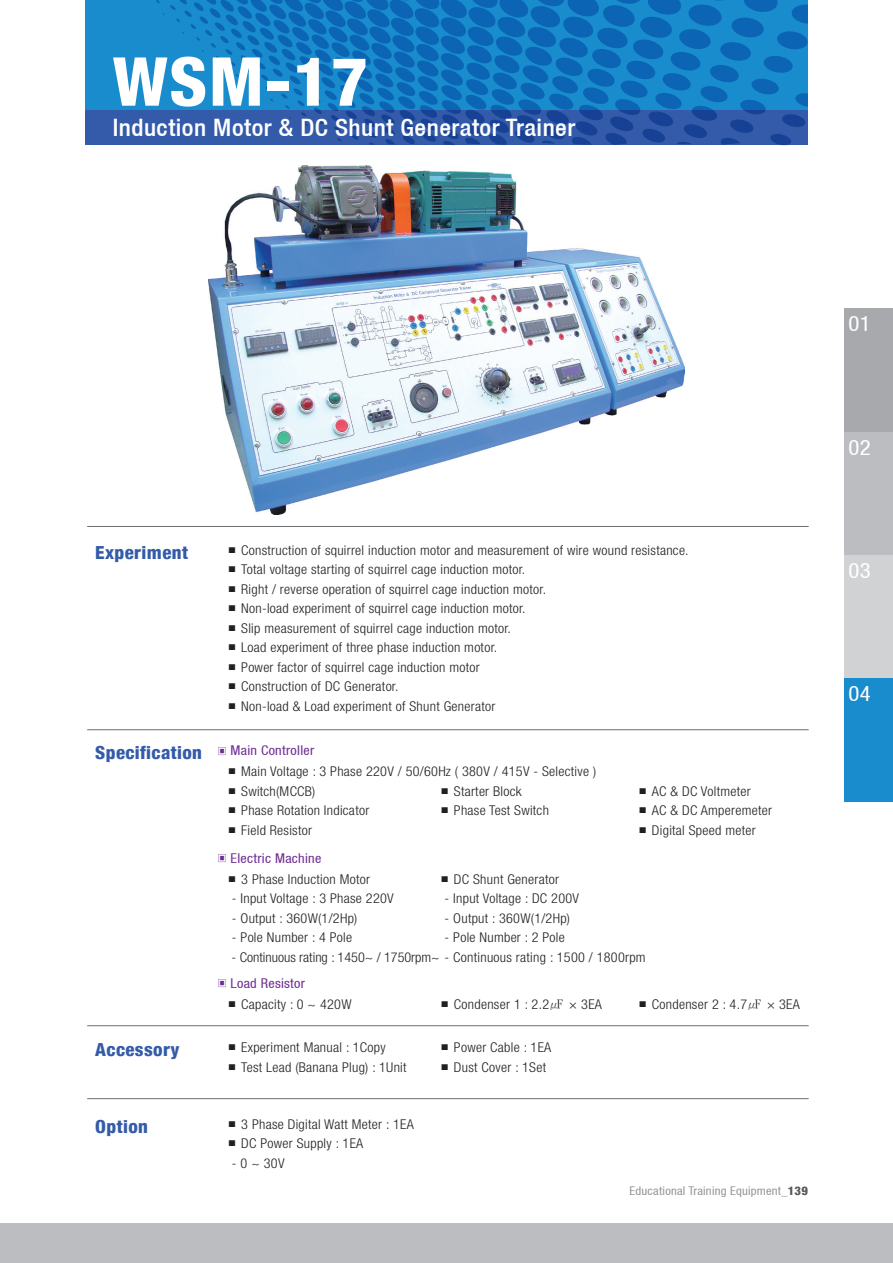
<style>
.page{position:relative;width:893px;height:1263px;background:#fff}
.page>*{position:absolute;margin:0;border:0;box-sizing:border-box;transform-origin:0 0}
.t1{font:800 condensed 67.5px "Helvetica 87";color:#fff;scale:1.05 1}
.t2{font:500 condensed 24px "Helvetica 67";letter-spacing:.02em;color:#fff;scale:1.05 1}
.t3{font:condensed 21.75px "Helvetica 57";letter-spacing:.02em;color:#fff;scale:1.05 1}
.t4{font:800 condensed 18px "Helvetica 87";letter-spacing:.02em;color:#345ba9;scale:1.05 1}
.t5{font:300 condensed 13.5px "Helvetica Neue";letter-spacing:.02em;color:#231f20;scale:1.05 1}
.t6{font:condensed 13.5px "Helvetica 57";letter-spacing:.02em;color:#6e2c91;scale:1.05 1}
.t7{font:condensed 12px "Helvetica 57";letter-spacing:.015em;color:#939598;scale:1.05 1}
.s1{font-family:"Adobe Myungjo Std";font-weight:500;font-stretch:normal;font-size:7.5px}
.s2{font-family:"Adobe Myungjo Std";font-weight:500;font-stretch:normal;font-size:10.5px}
.s3{font-family:"Apple Gothic";font-weight:400;font-stretch:normal}
.s4{font-family:"Helvetica 87";font-weight:800}
.s5{font-family:"Helvetica 87";font-weight:800;color:#57585a}
</style>
<div class="page">
<div style="left:85px;top:0;width:723px;height:145px;background:#198ccd"></div>
<div style="left:85px;top:111px;width:723px;height:34px;background:#345ba9"></div>
<div style="left:0;top:1223px;width:893px;height:40px;background:#bcbdc0"></div>
<img style="left:208px;top:165px;width:477px;height:349px">
<hr style="left:87px;top:1025px;width:722px;height:1px;background:#6c6d70">
<hr style="left:87px;top:1098px;width:722px;height:1px;background:#6c6d70">
<hr style="left:87px;top:729px;width:722px;height:1px;background:#6c6d70">
<hr style="left:87px;top:526px;width:722px;height:1px;background:#6c6d70">
<div style="left:844px;top:309px;width:49px;height:123px;background:#a8a9ad"></div>
<div style="left:844px;top:432px;width:49px;height:123px;background:#bcbdc0"></div>
<div style="left:844px;top:555px;width:49px;height:124px;background:#d1d2d4"></div>
<div style="left:844px;top:679px;width:49px;height:123px;background:#198ccd"></div>
<svg style="left:143px;top:0;width:665px;height:145px"></svg>
<p class="t1" style="left:113px;top:40px;width:245px">WSM-17</p>
<p class="t2" style="left:113px;top:113px;width:442px">Induction Motor &amp; DC Shunt Generator Trainer</p>
<p class="t3" style="left:848px;top:311px;width:23px">01</p>
<p class="t4" style="left:95px;top:541px;width:90px">Experiment</p>
<p class="t5" style="left:228px;top:542px;width:440px"><span class="s1">■</span> Construction of squirrel induction motor and measurement of wire wound resistance.</p>
<p class="t5" style="left:228px;top:562px;width:284px"><span class="s1">■</span> Total voltage starting of squirrel cage induction motor.</p>
<p class="t5" style="left:228px;top:581px;width:304px"><span class="s1">■</span> Right / reverse operation of squirrel cage induction motor.</p>
<p class="t5" style="left:228px;top:601px;width:285px"><span class="s1">■</span> Non-load experiment of squirrel cage induction motor.</p>
<p class="t5" style="left:228px;top:620px;width:271px"><span class="s1">■</span> Slip measurement of squirrel cage induction motor.</p>
<p class="t5" style="left:228px;top:640px;width:258px"><span class="s1">■</span> Load experiment of three phase induction motor.</p>
<p class="t5" style="left:228px;top:659px;width:241px"><span class="s1">■</span> Power factor of squirrel cage induction motor</p>
<p class="t5" style="left:228px;top:679px;width:164px"><span class="s1">■</span> Construction of DC Generator.</p>
<p class="t5" style="left:228px;top:698px;width:256px"><span class="s1">■</span> Non-load &amp; Load experiment of Shunt Generator</p>
<p class="t4" style="left:95px;top:742px;width:103px">Specification</p>
<p class="t6" style="left:218px;top:743px;width:94px"><span class="s2">▣</span> Main Controller</p>
<p class="t5" style="left:228px;top:764px;width:352px"><span class="s1">■</span> Main Voltage : 3 Phase 220V / 50/60Hz ( 380V / 415V - Selective )</p>
<p class="t5" style="left:228px;top:783px;width:85px"><span class="s1">■</span> Switch(MCCB)</p>
<p class="t5" style="left:228px;top:803px;width:136px"><span class="s1">■</span> Phase Rotation Indicator</p>
<p class="t5" style="left:228px;top:822px;width:81px"><span class="s1">■</span> Field Resistor</p>
<p class="t5" style="left:441px;top:783px;width:78px"><span class="s1">■</span> Starter Block</p>
<p class="t5" style="left:441px;top:803px;width:104px"><span class="s1">■</span> Phase Test Switch</p>
<p class="t6" style="left:218px;top:850px;width:100px"><span class="s2">▣</span> Electric Machine</p>
<p class="t5" style="left:639px;top:783px;width:108px"><span class="s1">■</span> AC &amp; DC Voltmeter</p>
<p class="t5" style="left:639px;top:803px;width:128px"><span class="s1">■</span> AC &amp; DC Amperemeter</p>
<p class="t5" style="left:639px;top:822px;width:113px"><span class="s1">■</span> Digital Speed meter</p>
<p class="t5" style="left:441px;top:871px;width:114px"><span class="s1">■</span> DC Shunt Generator</p>
<p class="t5" style="left:445px;top:891px;width:130px">- Input Voltage : DC 200V</p>
<p class="t5" style="left:445px;top:910px;width:121px">- Output : 360W(1/2Hp)</p>
<p class="t5" style="left:445px;top:930px;width:116px">- Pole Number : 2 Pole</p>
<p class="t5" style="left:228px;top:871px;width:136px"><span class="s1">■</span> 3 Phase Induction Motor</p>
<p class="t5" style="left:232px;top:891px;width:156px">- Input Voltage : 3 Phase 220V</p>
<p class="t5" style="left:232px;top:910px;width:121px">- Output : 360W(1/2Hp)</p>
<p class="t5" style="left:232px;top:930px;width:116px">- Pole Number : 4 Pole</p>
<p class="t5" style="left:232px;top:949px;width:396px">- Continuous rating : 1450~ / 1750rpm~ - Continuous rating : 1500 / 1800rpm</p>
<p class="t6" style="left:218px;top:975px;width:85px"><span class="s2">▣</span> Load Resistor</p>
<p class="t5" style="left:228px;top:996px;width:119px"><span class="s1">■</span> Capacity : 0 ~ 420W</p>
<p class="t5" style="left:441px;top:996px;width:155px"><span class="s1">■</span> Condenser 1 : 2.2<span class="s3">㎌</span> × 3EA</p>
<p class="t5" style="left:639px;top:996px;width:155px"><span class="s1">■</span> Condenser 2 : 4.7<span class="s3">㎌</span> × 3EA</p>
<p class="t4" style="left:95px;top:1038px;width:82px">Accessory</p>
<p class="t5" style="left:228px;top:1040px;width:152px"><span class="s1">■</span> Experiment Manual : 1Copy</p>
<p class="t5" style="left:228px;top:1059px;width:171px"><span class="s1">■</span> Test Lead (Banana Plug) : 1Unit</p>
<p class="t4" style="left:95px;top:1115px;width:52px">Option</p>
<p class="t5" style="left:228px;top:1116px;width:178px"><span class="s1">■</span> 3 Phase Digital Watt Meter : 1EA</p>
<p class="t5" style="left:228px;top:1136px;width:130px"><span class="s1">■</span> DC Power Supply : 1EA</p>
<p class="t5" style="left:232px;top:1155px;width:52px">- 0 ~ 30V</p>
<p class="t5" style="left:441px;top:1040px;width:107px"><span class="s1">■</span> Power Cable : 1EA</p>
<p class="t5" style="left:441px;top:1059px;width:102px"><span class="s1">■</span> Dust Cover : 1Set</p>
<p class="t7" style="left:630px;top:1183px;width:171px">Educational Training Equipment<span class="s4">_</span><span class="s5">139</span></p>
<p class="t3" style="left:848px;top:434px;width:23px">02</p>
<p class="t3" style="left:848px;top:558px;width:23px">03</p>
<p class="t3" style="left:848px;top:681px;width:23px">04</p>
</div>
